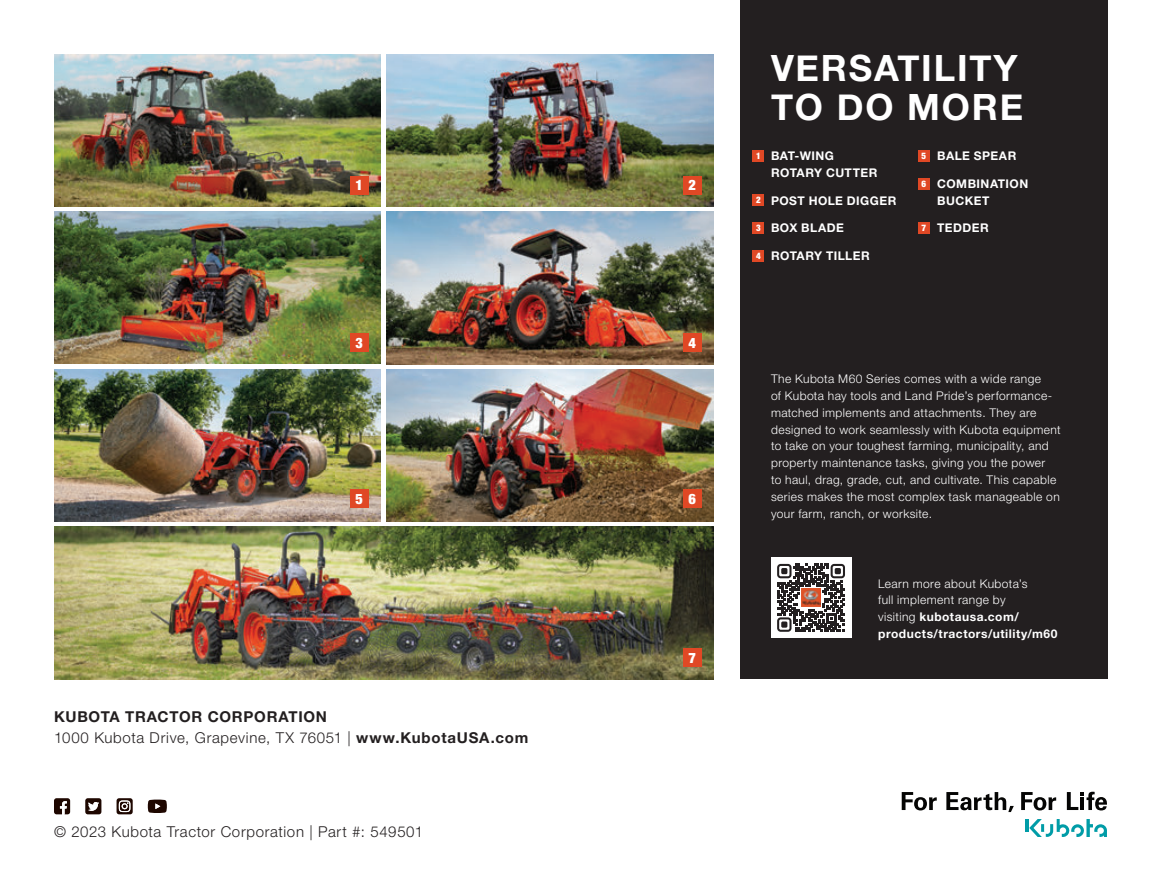
<style>
.page{position:relative;width:1161px;height:891px;background:#fff}
.page>*{position:absolute;margin:0;border:0;box-sizing:border-box;transform-origin:0 0}
.t1{font:700 36.15px/39px "Helvetica Neue";letter-spacing:.05em;color:#fff}
.t2{font:700 15px/21px "Helvetica Neue LT Std";letter-spacing:.045em;color:#231f20}
.t3{font:300 15px "Helvetica Neue LT Std";letter-spacing:.045em;color:#231f20}
.t4{font:900 condensed 14.4px "Helvetica Neue LT Std";color:#fff}
.t5{font:300 12px/16.8px "Helvetica Neue LT Std";letter-spacing:.035em;color:#fff}
.t6{font:700 12px/16.8px "Helvetica Neue LT Std";letter-spacing:.04em;color:#fff}
.t7{font:900 condensed 9px "Helvetica Neue LT Std";color:#fff}
.s1{font-weight:300}
.s2{font-weight:700}
</style>
<div class="page">
<svg style="left:54px;top:798px;width:16px;height:16px"></svg>
<svg style="left:85px;top:798px;width:16px;height:16px"></svg>
<svg style="left:117px;top:798px;width:16px;height:16px"></svg>
<svg style="left:148px;top:800px;width:19px;height:13px"></svg>
<svg style="left:1021px;top:792px;width:35px;height:18px"></svg>
<svg style="left:902px;top:792px;width:35px;height:18px"></svg>
<svg style="left:946px;top:792px;width:68px;height:20px"></svg>
<svg style="left:1067px;top:792px;width:40px;height:19px"></svg>
<hr style="left:1025px;top:819px;width:4px;height:13px;background:#009ca7">
<svg style="left:1029px;top:819px;width:78px;height:18px"></svg>
<img style="left:54px;top:54px;width:327px;height:152px">
<img style="left:54px;top:369px;width:327px;height:153px">
<img style="left:387px;top:369px;width:326px;height:153px">
<img style="left:387px;top:212px;width:326px;height:152px">
<img style="left:387px;top:54px;width:326px;height:152px">
<img style="left:54px;top:212px;width:327px;height:152px">
<img style="left:54px;top:526px;width:659px;height:153px">
<div style="left:740px;top:0;width:368px;height:679px;background:#231f20"></div>
<div style="left:753px;top:151px;width:11px;height:11px;background:#e04825"></div>
<div style="left:918px;top:151px;width:11px;height:11px;background:#e04825"></div>
<div style="left:753px;top:194px;width:11px;height:12px;background:#e04825"></div>
<div style="left:918px;top:178px;width:11px;height:12px;background:#e04825"></div>
<div style="left:918px;top:222px;width:11px;height:11px;background:#e04825"></div>
<div style="left:753px;top:222px;width:11px;height:11px;background:#e04825"></div>
<div style="left:753px;top:250px;width:11px;height:12px;background:#e04825"></div>
<div style="left:771px;top:558px;width:80px;height:80px;background:#fff"></div>
<svg style="left:777px;top:564px;width:68px;height:68px"></svg>
<img style="left:802px;top:589px;width:18px;height:18px">
<div style="left:350px;top:176px;width:19px;height:18px;background:#e04825"></div>
<div style="left:350px;top:334px;width:19px;height:18px;background:#e04825"></div>
<div style="left:350px;top:490px;width:19px;height:18px;background:#e04825"></div>
<div style="left:683px;top:649px;width:18px;height:18px;background:#e04825"></div>
<div style="left:683px;top:176px;width:18px;height:18px;background:#e04825"></div>
<div style="left:683px;top:334px;width:18px;height:18px;background:#e04825"></div>
<div style="left:683px;top:490px;width:18px;height:18px;background:#e04825"></div>
<p class="t4" style="left:356px;top:176px;width:9px">1</p>
<p class="t4" style="left:356px;top:334px;width:9px">3</p>
<p class="t4" style="left:356px;top:490px;width:9px">5</p>
<p class="t2" style="left:54px;top:706px;width:476px">KUBOTA TRACTOR CORPORATION<br><span class="s1">1000 Kubota Drive, Grapevine, TX 76051 |</span> www.KubotaUSA.com</p>
<p class="t3" style="left:54px;top:823px;width:371px">© 2023 Kubota Tractor Corporation | Part #: 549501</p>
<p class="t4" style="left:688px;top:176px;width:9px">2</p>
<p class="t4" style="left:688px;top:334px;width:9px">4</p>
<p class="t4" style="left:688px;top:490px;width:9px">6</p>
<p class="t4" style="left:688px;top:649px;width:9px">7</p>
<h1 class="t1" style="left:771px;top:50px;width:254px">VERSATILITY<br>TO DO MORE</h1>
<p class="t6" style="left:771px;top:147px;width:108px">BAT-WING<br>ROTARY CUTTER</p>
<p class="t6" style="left:771px;top:192px;width:127px">POST HOLE DIGGER</p>
<p class="t6" style="left:771px;top:219px;width:74px">BOX BLADE</p>
<p class="t6" style="left:771px;top:247px;width:100px">ROTARY TILLER</p>
<p class="t6" style="left:937px;top:147px;width:81px">BALE SPEAR</p>
<p class="t6" style="left:937px;top:175px;width:93px">COMBINATION<br>BUCKET</p>
<p class="t6" style="left:937px;top:219px;width:53px">TEDDER</p>
<p class="t7" style="left:756px;top:151px;width:6px">1</p>
<p class="t7" style="left:921px;top:151px;width:6px">5</p>
<p class="t7" style="left:756px;top:195px;width:6px">2</p>
<p class="t7" style="left:921px;top:178px;width:6px">6</p>
<p class="t7" style="left:756px;top:222px;width:6px">3</p>
<p class="t7" style="left:921px;top:222px;width:6px">7</p>
<p class="t7" style="left:756px;top:251px;width:6px">4</p>
<p class="t5" style="left:771px;top:370px;width:291px">The Kubota M60 Series comes with a wide range<br>of Kubota hay tools and Land Pride’s performance&shy;matched implements and attachments. They are designed to work seamlessly with Kubota equipment to take on your toughest farming, municipality, and property maintenance tasks, giving you the power<br>to haul, drag, grade, cut, and cultivate. This capable series makes the most complex task manageable on your farm, ranch, or worksite.</p>
<p class="t5" style="left:878px;top:575px;width:181px">Learn more about Kubota’s<br>full implement range by<br>visiting <span class="s2">kubotausa.com/ products/tractors/utility/m60</span></p>
</div>
